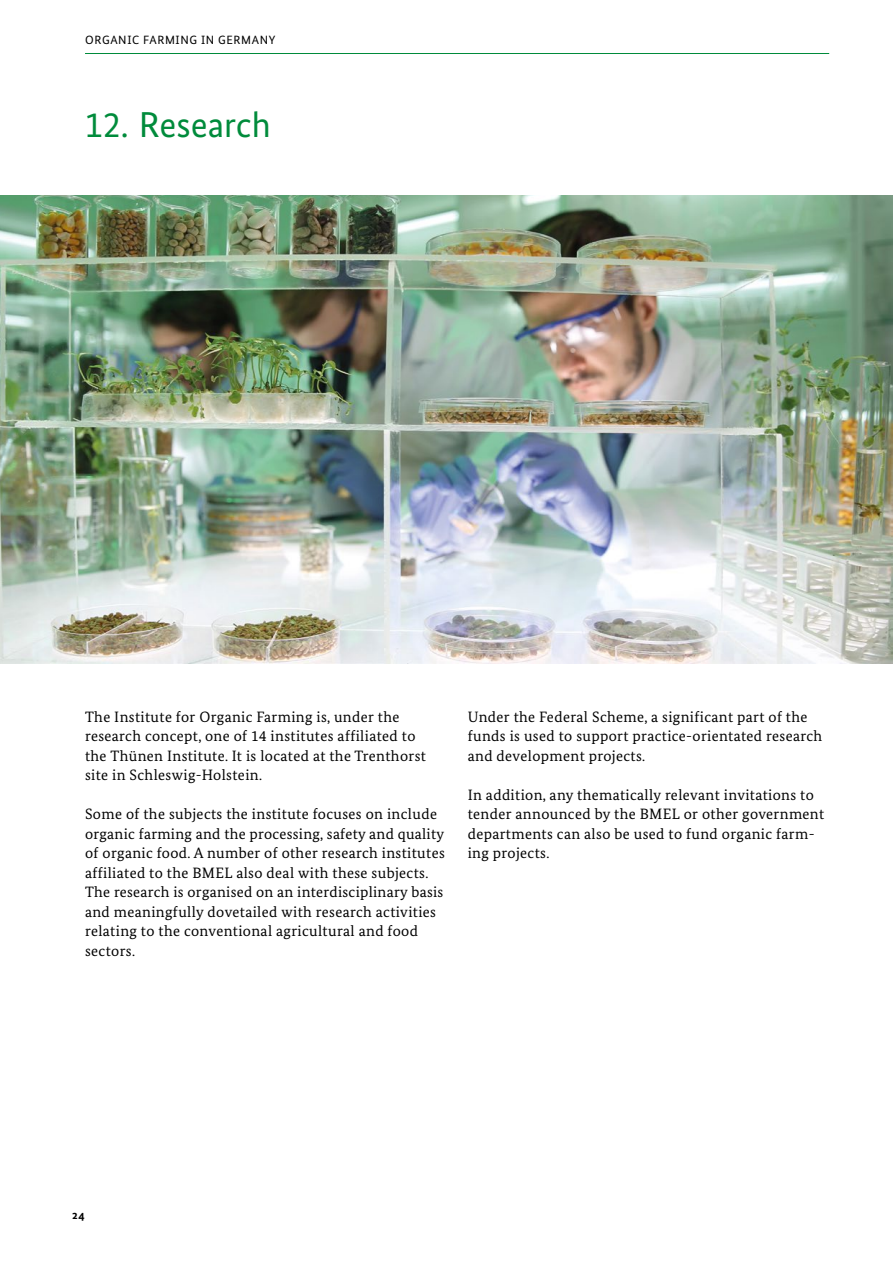
<style>
.page{position:relative;width:893px;height:1263px;background:#fff}
.page>*{position:absolute;margin:0;border:0;box-sizing:border-box;transform-origin:0 0}
.t1{font:36px "Bundes Sans";color:#008b3b}
.t2{font:15px/19.5px "Bundes Serif";letter-spacing:.025em;color:#000}
.t3{font:12px "Bundes Sans";letter-spacing:.05em;color:#000}
.t4{font:700 12px "Bundes Sans";color:#000}
</style>
<div class="page">
<hr style="left:85px;top:53px;width:744px;height:1px;background:#008b3b">
<img style="left:0;top:195px;width:893px;height:468px">
<p class="t3" style="left:85px;top:32px;width:192px">ORGANIC FARMING IN GERMANY</p>
<h2 class="t1" style="left:85px;top:102px;width:188px">12. Research</h2>
<p class="t2" style="left:85px;top:706px;width:342px">The Institute for Organic Farming is, under the research concept, one of 14 institutes affiliated to the Thünen Institute. It is located at the Trenthorst site in Schleswig-Holstein.</p>
<p class="t2" style="left:85px;top:804px;width:361px">Some of the subjects the institute focuses on include organic farming and the processing, safety and quality of organic food. A number of other research institutes affiliated to the BMEL also deal with these subjects.<br>The research is organised on an interdisciplinary basis and meaningfully dovetailed with research activities relating to the conventional agricultural and food sectors.</p>
<p class="t2" style="left:468px;top:706px;width:356px">Under the Federal Scheme, a significant part of the funds is used to support practice-orientated research and development projects.</p>
<p class="t2" style="left:468px;top:784px;width:358px">In addition, any thematically relevant invitations to tender announced by the BMEL or other government departments can also be used to fund organic farm&shy;ing projects.</p>
<p class="t4" style="left:72px;top:1207px;width:14px">24</p>
</div>
